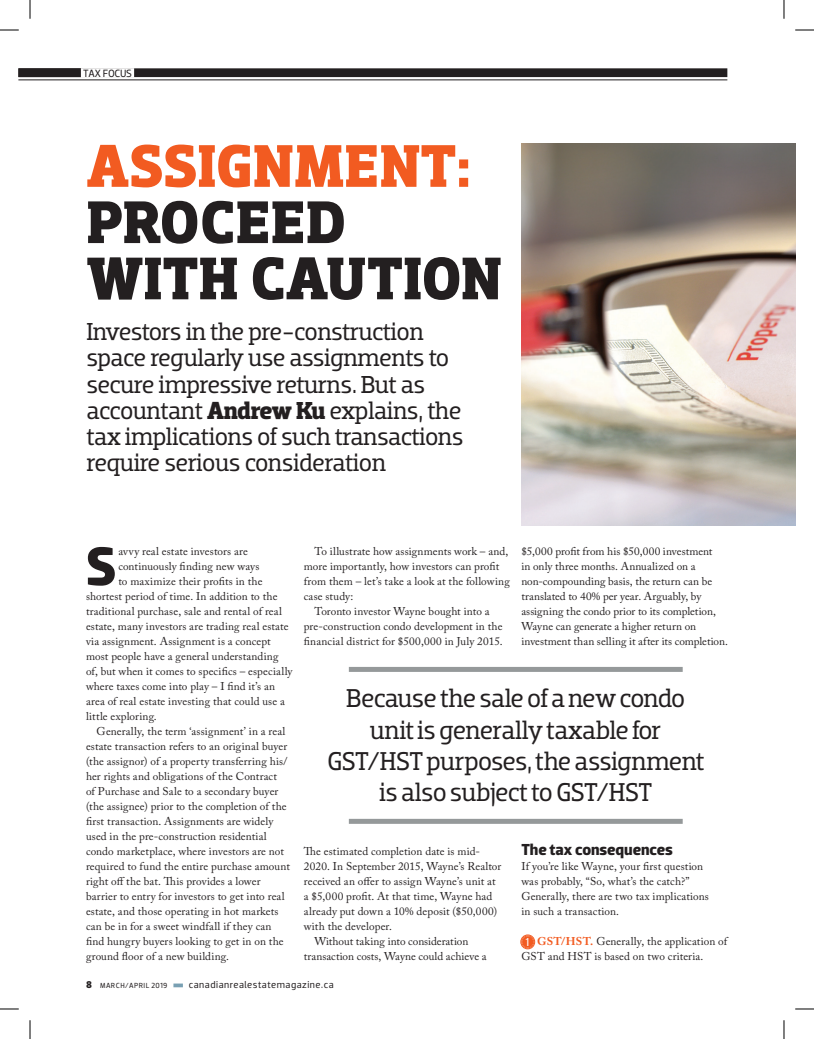
<style>
.page{position:relative;width:814px;height:1039px;background:#fff}
.page>*{position:absolute;margin:0;border:0;box-sizing:border-box;transform-origin:0 0}
.t1{font:700 61.25px/56.2px "Dobra Slab";letter-spacing:.005em;color:#231f20}
.t2{font:700 55.38px "Dobra";color:#231f20}
.t3{font:26.25px/31.2px "Dobra Slab";letter-spacing:-.03em;color:#231f20;text-align:center}
.t4{font:25px/26.2px "Dobra Slab";letter-spacing:-.025em;color:#231f20}
.t5{font:700 16.25px "Dobra";letter-spacing:-.005em;color:#231f20}
.t6{font:11.25px/15px "Adobe Caslon Pro";letter-spacing:.005em;color:#231f20}
.t7{font:10.75px "Dobra";letter-spacing:-.03em;color:#231f20}
.t8{font:10px "Dobra";letter-spacing:.05em;color:#231f20}
.t9{font:7.5px "Dobra";letter-spacing:.065em;color:#231f20}
.s1{color:#f25b21}
.s2{font-weight:700}
.s3{font-family:"Grotesque";font-stretch:condensed;font-size:10.75px;color:#fff}
.s4{font-weight:700;color:#f25b21}
.s5{font-weight:700;font-size:10px}
</style>
<div class="page">
<div style="left:18px;top:68px;width:709px;height:9px;background:#231f20"></div>
<hr style="left:18px;top:80px;width:709px;height:1px;background:#231f20">
<div style="left:81px;top:68px;width:53px;height:10px;background:#fff"></div>
<svg style="left:173px;top:983px;width:10px;height:4px"></svg>
<div style="left:521px;top:935px;width:13px;height:13px;background:#f25b21;border-radius:50%"></div>
<div style="left:521px;top:935px;width:14px;height:14px;border:1px solid #f25b21;border-radius:50%"></div>
<div style="left:521px;top:935px;width:13px;height:13px;border:1px solid #f25b21;border-radius:50%"></div>
<div style="left:349px;top:667px;width:333px;height:5px;background:#95999a"></div>
<div style="left:349px;top:819px;width:333px;height:5px;background:#95999a"></div>
<img style="left:521px;top:144px;width:274px;height:381px">
<svg style="left:0;top:29px;width:19px;height:2px"></svg>
<svg style="left:795px;top:29px;width:19px;height:2px"></svg>
<svg style="left:0;top:1008px;width:19px;height:2px"></svg>
<svg style="left:795px;top:1008px;width:19px;height:2px"></svg>
<svg style="left:29px;top:0;width:2px;height:19px"></svg>
<svg style="left:29px;top:1020px;width:2px;height:19px"></svg>
<svg style="left:783px;top:0;width:2px;height:19px"></svg>
<svg style="left:783px;top:1020px;width:2px;height:19px"></svg>
<p class="t7" style="left:83px;top:67px;width:50px">TAX FOCUS</p>
<p class="t1" style="left:87px;top:139px;width:417px"><span class="s1">ASSIGNMENT:<br></span>PROCEED<br>WITH CAUTION</p>
<p class="t4" style="left:87px;top:319px;width:379px">Investors in the pre-construction space regularly use assignments to secure impressive returns. But as accountant <span class="s2">Andrew Ku</span> explains, the tax implications of such transactions require serious consideration</p>
<p class="t2" style="left:86px;top:534px;width:32px">S</p>
<p class="t6" style="left:118px;top:544px;width:131px">avvy real estate investors are</p>
<p class="t6" style="left:118px;top:559px;width:143px">continuously finding new ways</p>
<p class="t6" style="left:118px;top:574px;width:146px">to maximize their profits in the</p>
<p class="t6" style="left:86px;top:589px;width:193px">shortest period of time. In addition to the</p>
<p class="t6" style="left:86px;top:604px;width:197px">traditional purchase, sale and rental of real</p>
<p class="t6" style="left:86px;top:619px;width:204px">estate, many investors are trading real estate</p>
<p class="t6" style="left:86px;top:634px;width:186px">via assignment. Assignment is a concept</p>
<p class="t6" style="left:86px;top:649px;width:194px">most people have a general understanding</p>
<p class="t6" style="left:86px;top:664px;width:208px">of, but when it comes to specifics – especially</p>
<p class="t6" style="left:86px;top:679px;width:191px">where taxes come into play – I find it’s an</p>
<p class="t6" style="left:86px;top:694px;width:200px">area of real estate investing that could use a</p>
<p class="t6" style="left:86px;top:709px;width:72px">little exploring.</p>
<p class="t6" style="left:97px;top:724px;width:190px">Generally, the term ‘assignment’ in a real</p>
<p class="t6" style="left:86px;top:739px;width:203px">estate transaction refers to an original buyer</p>
<p class="t6" style="left:86px;top:754px;width:203px">(the assignor) of a property transferring his/</p>
<p class="t6" style="left:86px;top:769px;width:193px">her rights and obligations of the Contract</p>
<p class="t6" style="left:86px;top:784px;width:194px">of Purchase and Sale to a secondary buyer</p>
<p class="t6" style="left:86px;top:799px;width:202px">(the assignee) prior to the completion of the</p>
<p class="t6" style="left:86px;top:814px;width:189px">first transaction. Assignments are widely</p>
<p class="t6" style="left:86px;top:829px;width:182px">used in the pre-construction residential</p>
<p class="t6" style="left:86px;top:844px;width:200px">condo marketplace, where investors are not</p>
<p class="t6" style="left:86px;top:859px;width:205px">required to fund the entire purchase amount</p>
<p class="t6" style="left:86px;top:874px;width:176px">right off the bat. This provides a lower</p>
<p class="t6" style="left:86px;top:889px;width:200px">barrier to entry for investors to get into real</p>
<p class="t6" style="left:86px;top:904px;width:194px">estate, and those operating in hot markets</p>
<p class="t6" style="left:86px;top:919px;width:187px">can be in for a sweet windfall if they can</p>
<p class="t6" style="left:86px;top:934px;width:199px">find hungry buyers looking to get in on the</p>
<p class="t6" style="left:86px;top:949px;width:144px">ground floor of a new building.</p>
<p class="t6" style="left:314px;top:544px;width:195px">To illustrate how assignments work – and,</p>
<p class="t6" style="left:304px;top:559px;width:197px">more importantly, how investors can profit</p>
<p class="t6" style="left:304px;top:574px;width:207px">from them – let’s take a look at the following</p>
<p class="t6" style="left:304px;top:589px;width:51px">case study:</p>
<p class="t6" style="left:314px;top:604px;width:177px">Toronto investor Wayne bought into a</p>
<p class="t6" style="left:304px;top:618px;width:200px">pre-construction condo development in the</p>
<p class="t6" style="left:304px;top:633px;width:200px">financial district for $500,000 in July 2015.</p>
<p class="t6" style="left:521px;top:543px;width:208px">$5,000 profit from his $50,000 investment<br>in only three months. Annualized on a non-compounding basis, the return can be translated to 40% per year. Arguably, by assigning the condo prior to its completion, Wayne can generate a higher return on investment than selling it after its completion.</p>
<p class="t3" style="left:327px;top:683px;width:379px">Because the sale of a new condo unit is generally taxable for<br>GST/HST purposes, the assignment is also subject to GST/HST</p>
<p class="t6" style="left:304px;top:843px;width:178px">The estimated completion date is mid-</p>
<p class="t6" style="left:304px;top:858px;width:199px">2020. In September 2015, Wayne’s Realtor</p>
<p class="t6" style="left:304px;top:873px;width:193px">received an offer to assign Wayne’s unit at</p>
<p class="t6" style="left:304px;top:888px;width:190px">a $5,000 profit. At that time, Wayne had</p>
<p class="t6" style="left:304px;top:903px;width:195px">already put down a 10% deposit ($50,000)</p>
<p class="t6" style="left:304px;top:918px;width:90px">with the developer.</p>
<p class="t6" style="left:314px;top:933px;width:155px">Without taking into consideration</p>
<p class="t6" style="left:304px;top:948px;width:184px">transaction costs, Wayne could achieve a</p>
<p class="t5" style="left:521px;top:840px;width:153px">The tax consequences</p>
<p class="t6" style="left:521px;top:859px;width:189px">If you’re like Wayne, your first question was probably, “So, what’s the catch?” Generally, there are two tax implications in such a transaction.</p>
<p class="t6" style="left:521px;top:934px;width:207px;text-indent:4px"><span class="s3">1</span> <span class="s4">GST/HST.</span> Generally, the application of<br>GST and HST is based on two criteria.</p>
<p class="t9" style="left:86px;top:981px;width:83px"><span class="s5">8</span> MARCH/APRIL 2019</p>
<p class="t8" style="left:189px;top:979px;width:146px">canadianrealestatemagazine.ca</p>
</div>
